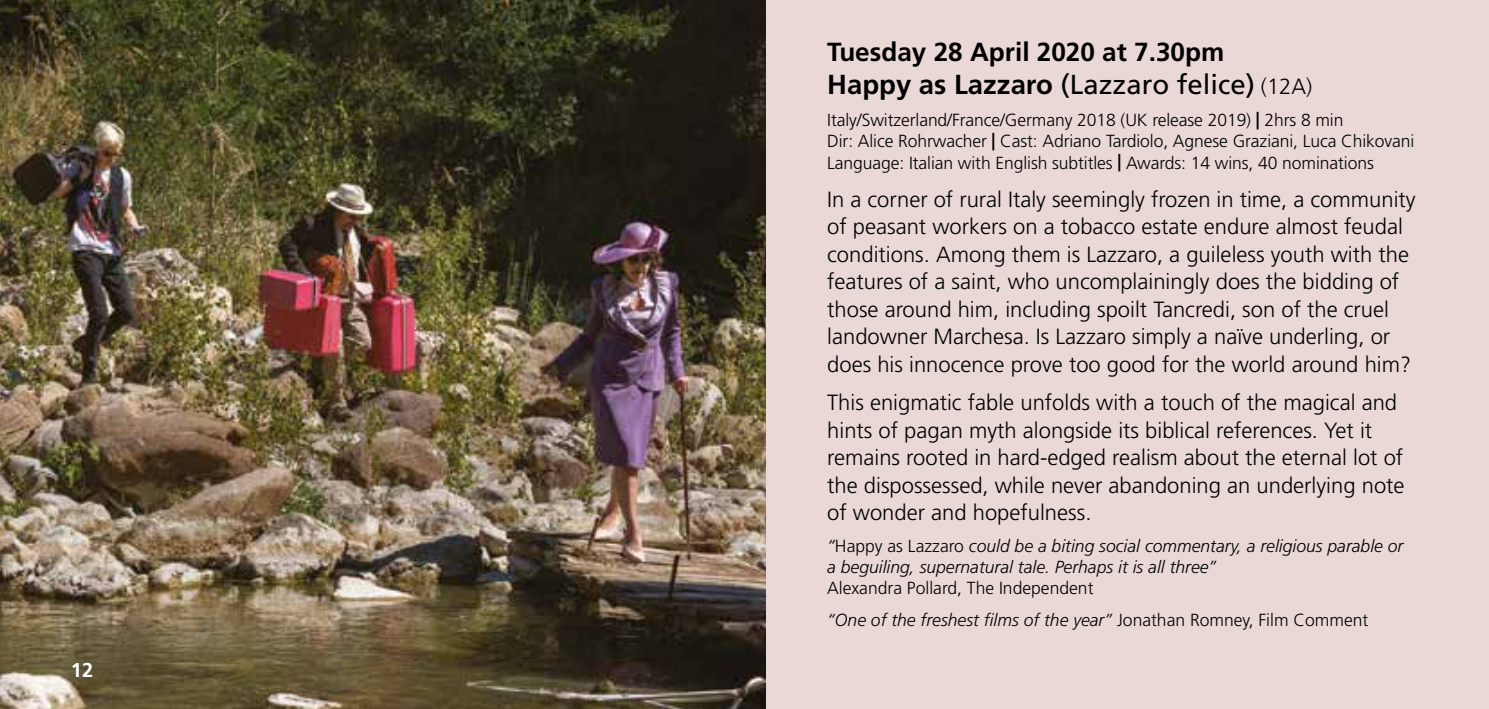
<style>
.page{position:relative;width:1489px;height:709px;background:#fff}
.page>*{position:absolute;margin:0;border:0;box-sizing:border-box;transform-origin:0 0}
.t1{font:27.5px "Frutiger";color:#000}
.t2{font:700 26px "Frutiger";color:#000}
.t3{font:300 22px/27.5px "Frutiger";color:#000}
.t4{font:700 20px "Frutiger";color:#fff}
.t5{font:300 17.5px/21.2px "Frutiger";letter-spacing:-.005em;color:#000}
.t6{font:italic 300 17.5px/21.2px "Frutiger";color:#000}
.s1{font-weight:700}
.s2{font-weight:300;font-size:22px}
.s3{font-style:normal}
.s4{font-style:italic}
</style>
<div class="page">
<div style="left:751px;top:0;width:737px;height:709px;background:#ead8d7"></div>
<img style="left:0;top:0;width:765px;height:709px">
<p class="t4" style="left:71px;top:658px;width:24px">12</p>
<p class="t2" style="left:827px;top:36px;width:398px">Tuesday 28 April 2020 at 7.30pm</p>
<p class="t1" style="left:827px;top:68px;width:486px"><span class="s1">Happy as Lazzaro</span> (Lazzaro felice) <span class="s2">(12A)</span></p>
<p class="t5" style="left:827px;top:110px;width:588px">Italy/Switzerland/France/Germany 2018 (UK release 2019) <span class="s1">|</span> 2hrs 8 min<br>Dir: Alice Rohrwacher <span class="s1">|</span> Cast: Adriano Tardiolo, Agnese Graziani, Luca Chikovani<br>Language: Italian with English subtitles <span class="s1">|</span> Awards: 14 wins, 40 nominations</p>
<p class="t3" style="left:827px;top:186px;width:590px">In a corner of rural Italy seemingly frozen in time, a community of peasant workers on a tobacco estate endure almost feudal conditions. Among them is Lazzaro, a guileless youth with the features of a saint, who uncomplainingly does the bidding of those around him, including spoilt Tancredi, son of the cruel landowner Marchesa. Is Lazzaro simply a naïve underling, or does his innocence prove too good for the world around him?</p>
<p class="t3" style="left:827px;top:389px;width:579px">This enigmatic fable unfolds with a touch of the magical and hints of pagan myth alongside its biblical references. Yet it remains rooted in hard-edged realism about the eternal lot of the dispossessed, while never abandoning an underlying note of wonder and hopefulness.</p>
<p class="t6" style="left:827px;top:535px;width:577px">“<span class="s3">Happy as Lazzaro</span> could be a biting social commentary, a religious parable or a beguiling, supernatural tale. Perhaps it is all three”</p>
<p class="t5" style="left:827px;top:572px;width:542px;line-height:32px">Alexandra Pollard, The Independent<br><span class="s4">“One of the freshest films of the year”</span> Jonathan Romney, Film Comment</p>
</div>
